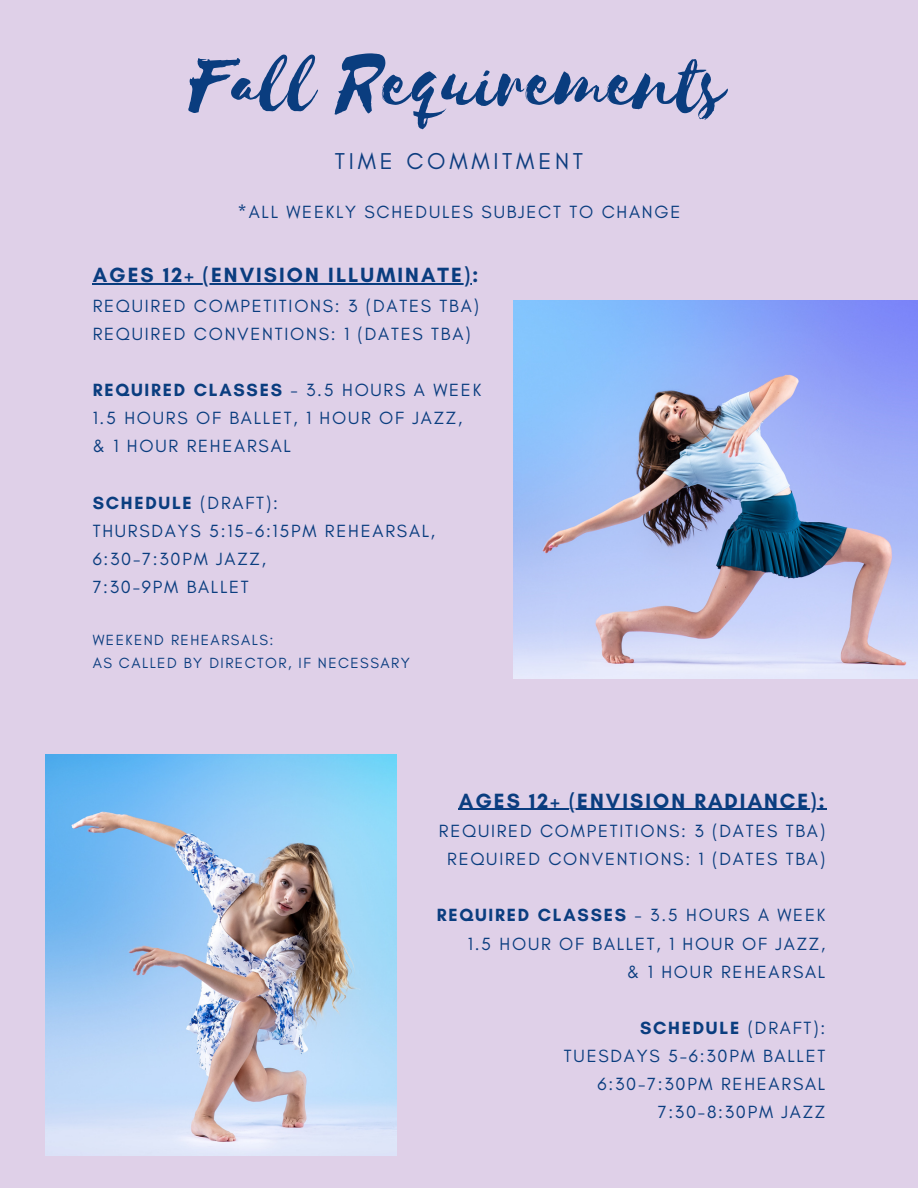
<style>
.page{position:relative;width:918px;height:1188px;background:#dfd0e8}
.page>*{position:absolute;margin:0;border:0;box-sizing:border-box;transform-origin:0 0}
.t1{font:85.65px "Selima";color:#0a3d7f}
.t2{font:23.4px "Glacial Indifference";letter-spacing:.16em;color:#0d3d7f}
.t3{font:700 21px "Glacial Indifference";letter-spacing:.1em;color:#0a3d7f}
.t4{font:18px/28.2px "Glacial Indifference";letter-spacing:.1em;color:#0a3d7f}
.t5{font:15px/23.7px "Glacial Indifference";letter-spacing:.1em;color:#0a3d7f}
.s1{font-weight:700}
</style>
<div class="page">
<hr style="left:93px;top:284px;width:379px;height:1px;background:#0a3d7f">
<hr style="left:459px;top:809px;width:368px;height:1px;background:#0a3d7f">
<img style="left:514px;top:300px;width:404px;height:378px">
<img style="left:45px;top:754px;width:351px;height:402px">
<p class="t1" style="left:192px;top:37px;width:536px">Fall Requirements</p>
<p class="t2" style="left:335px;top:146px;width:250px">TIME COMMITMENT</p>
<p class="t4" style="left:237px;top:198px;width:444px">*ALL WEEKLY SCHEDULES SUBJECT TO CHANGE</p>
<p class="t3" style="left:93px;top:262px;width:387px">AGES 12+ (ENVISION ILLUMINATE):</p>
<p class="t4" style="left:93px;top:291px;width:388px">REQUIRED COMPETITIONS: 3 (DATES TBA)<br>REQUIRED CONVENTIONS: 1 (DATES TBA)</p>
<p class="t4" style="left:93px;top:376px;width:390px"><span class="s1">REQUIRED CLASSES</span> - 3.5 HOURS A WEEK<br>1.5 HOURS OF BALLET, 1 HOUR OF JAZZ,<br>&amp; 1 HOUR REHEARSAL</p>
<p class="t4" style="left:93px;top:488px;width:344px"><span class="s1">SCHEDULE</span> (DRAFT):<br>THURSDAYS 5:15-6:15PM REHEARSAL,<br>6:30-7:30PM JAZZ,<br>7:30-9PM BALLET</p>
<p class="t5" style="left:93px;top:628px;width:319px">WEEKEND REHEARSALS:<br>AS CALLED BY DIRECTOR, IF NECESSARY</p>
<p class="t3" style="left:459px;top:788px;width:368px">AGES 12+ (ENVISION RADIANCE):</p>
<p class="t4" style="left:439px;top:817px;width:388px;text-align:center">REQUIRED COMPETITIONS: 3 (DATES TBA)<br>REQUIRED CONVENTIONS: 1 (DATES TBA)</p>
<p class="t4" style="left:437px;top:901px;width:390px;text-align:right"><span class="s1">REQUIRED CLASSES</span> - 3.5 HOURS A WEEK<br>1.5 HOUR OF BALLET, 1 HOUR OF JAZZ,<br>&amp; 1 HOUR REHEARSAL</p>
<p class="t4" style="left:564px;top:1014px;width:263px;text-align:right"><span class="s1">SCHEDULE</span> (DRAFT):<br>TUESDAYS 5-6:30PM BALLET<br>6:30-7:30PM REHEARSAL<br>7:30-8:30PM JAZZ</p>
</div>
